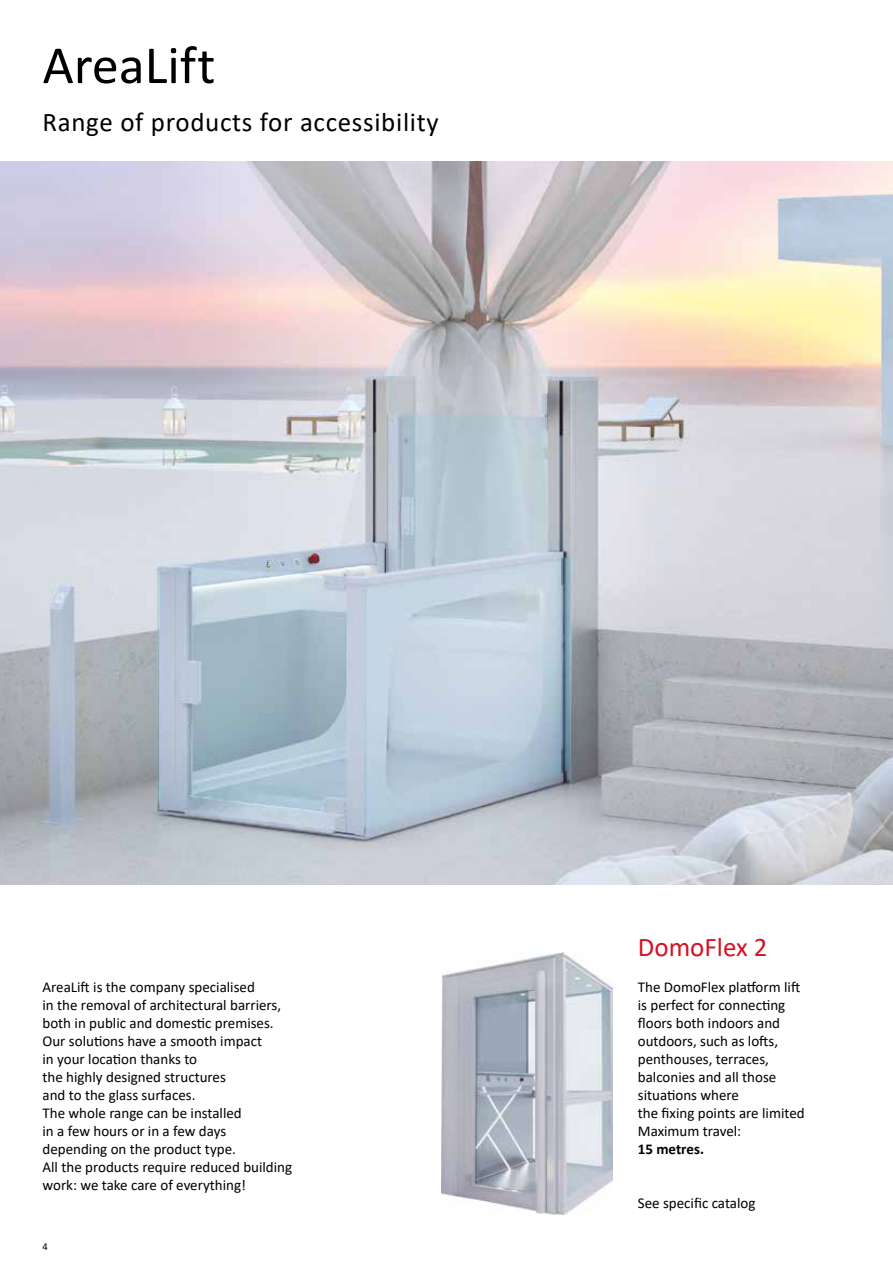
<style>
.page{position:relative;width:893px;height:1263px;background:#fff}
.page>*{position:absolute;margin:0;border:0;box-sizing:border-box;transform-origin:0 0}
.t1{font:54px "Calibri";color:#000}
.t2{font:27px "Calibri";letter-spacing:.025em;color:#000}
.t3{font:27px "Calibri";color:#d51224}
.t4{font:15px/18px "Calibri";color:#000}
.t5{font:700 15px "Calibri";color:#000}
.t6{font:10.5px "Calibri";color:#000}
</style>
<div class="page">
<img style="left:0;top:162px;width:893px;height:722px">
<img style="left:442px;top:952px;width:171px;height:262px">
<h1 class="t1" style="left:43px;top:28px;width:174px">AreaLift</h1>
<h2 class="t2" style="left:43px;top:103px;width:398px">Range of products for accessibility</h2>
<p class="t4" style="left:43px;top:977px;width:251px">AreaLift is the company specialised<br>in the removal of architectural barriers, both in public and domestic premises.<br>Our solutions have a smooth impact<br>in your location thanks to<br>the highly designed structures<br>and to the glass surfaces.<br>The whole range can be installed<br>in a few hours or in a few days depending on the product type.<br>All the products require reduced building work: we take care of everything!</p>
<p class="t6" style="left:43px;top:1239px;width:7px">4</p>
<h2 class="t3" style="left:638px;top:928px;width:131px">DomoFlex 2</h2>
<p class="t4" style="left:638px;top:977px;width:168px">The DomoFlex platform lift is perfect for connecting floors both indoors and outdoors, such as lofts, penthouses, terraces, balconies and all those situations where<br>the fixing points are limited<br>Maximum travel:</p>
<p class="t5" style="left:638px;top:1138px;width:68px">15 metres.</p>
<p class="t4" style="left:638px;top:1193px;width:119px">See specific catalog</p>
</div>
